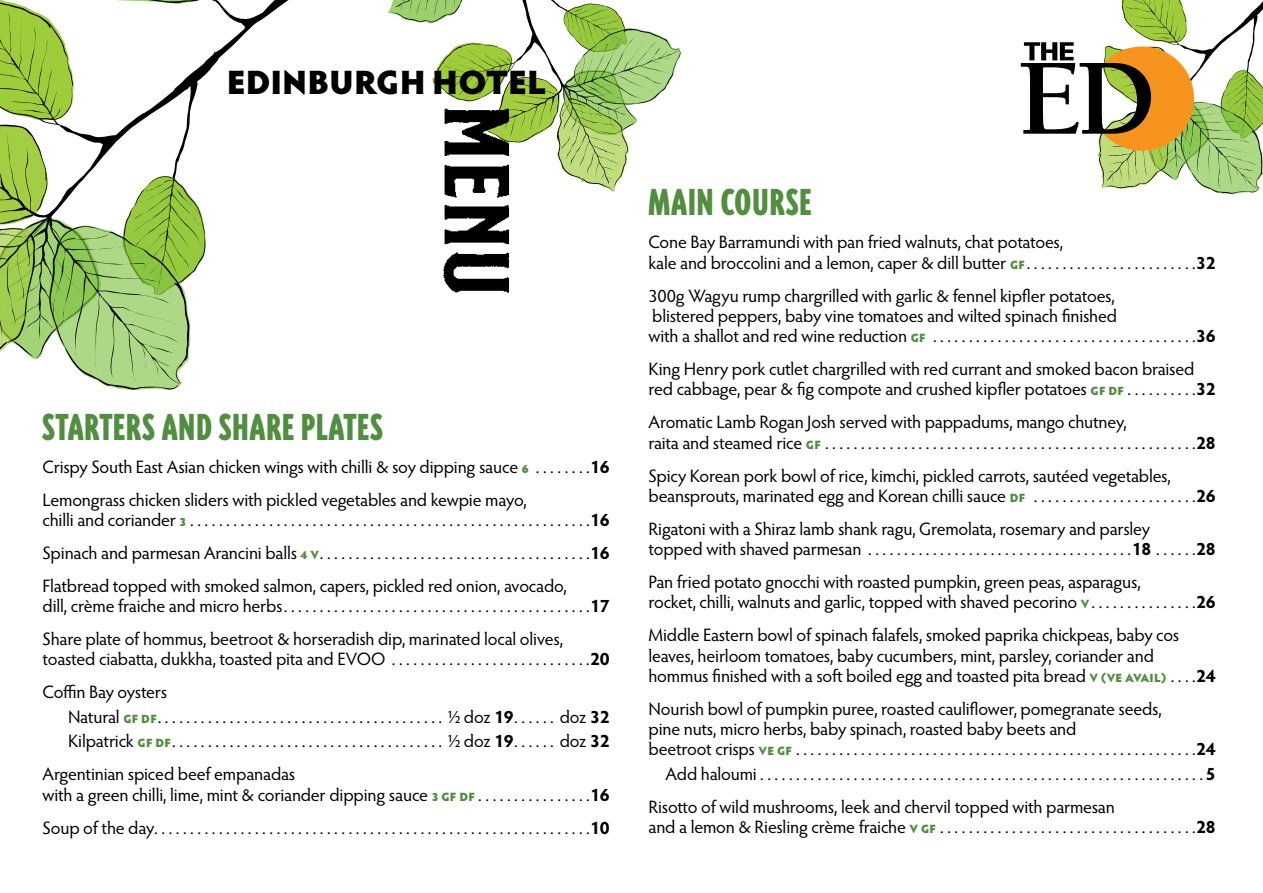
<style>
.page{position:relative;width:1263px;height:893px;background:#fff}
.page>*{position:absolute;margin:0;border:0;box-sizing:border-box;transform-origin:0 0}
.t1{font:900 43.5px "Triplex Cond";letter-spacing:.015em;color:#518e40}
.t2{font:900 33.9px "Hypatia Sans Pro";color:#000}
.t3{font:18px/20.2px "Hypatia Sans Pro";letter-spacing:-.01em;color:#000}
.s1{font-weight:900;font-size:12px;color:#518e40}
.s2{font-weight:700}
</style>
<div class="page">
<svg style="left:388px;top:0;width:293px;height:192px"></svg>
<svg style="left:209px;top:0;width:80px;height:71px"></svg>
<svg style="left:0;top:0;width:209px;height:391px"></svg>
<svg style="left:1021px;top:0;width:242px;height:194px"></svg>
<img style="left:439px;top:94px;width:110px;height:200px">
<h2 class="t2" style="left:227px;top:58px;width:321px">EDINBURGH HOTEL</h2>
<h1 class="t1" style="left:43px;top:406px;width:342px">STARTERS AND SHARE PLATES</h1>
<p class="t3" style="left:43px;top:449px;width:569px;line-height:33px">Crispy South East Asian chicken wings with chilli &amp; soy dipping sauce <span class="s1">6</span> . . . . . . . <span class="s2">16<br></span>Lemongrass chicken sliders with pickled vegetables and kewpie mayo,</p>
<p class="t3" style="left:43px;top:503px;width:569px;line-height:33px;text-align:justify">chilli and coriander <span class="s1">3</span> . . . . . . . . . . . . . . . . . . . . . . . . . . . . . . . . . . . . . . . . . . . . . . . . . . . . . . . <span class="s2">16<br></span>Spinach and parmesan Arancini balls <span class="s1">4 V</span> . . . . . . . . . . . . . . . . . . . . . . . . . . . . . . . . . . . . . <span class="s2">16<br></span>Flatbread topped with smoked salmon, capers, pickled red onion, avocado,</p>
<p class="t3" style="left:43px;top:589px;width:568px;line-height:33px">dill, crème fraiche and micro herbs . . . . . . . . . . . . . . . . . . . . . . . . . . . . . . . . . . . . . . . . . . <span class="s2">17<br></span>Share plate of hommus, beetroot &amp; horseradish dip, marinated local olives,</p>
<p class="t3" style="left:43px;top:642px;width:568px;line-height:33px">toasted ciabatta, dukkha, toasted pita and EVOO . . . . . . . . . . . . . . . . . . . . . . . . . . . <span class="s2">20<br></span>Coffin Bay oysters</p>
<p class="t3" style="left:68px;top:704px;width:543px;line-height:24.5px">Natural <span class="s1">GF DF</span> . . . . . . . . . . . . . . . . . . . . . . . . . . . . . . . . . . . . . . . . ½ doz <span class="s2">19</span> . . . . . . doz <span class="s2">32<br></span>Kilpatrick <span class="s1">GF DF</span> . . . . . . . . . . . . . . . . . . . . . . . . . . . . . . . . . . . . . . ½ doz <span class="s2">19</span> . . . . . . doz <span class="s2">32</span></p>
<p class="t3" style="left:43px;top:764px;width:569px">Argentinian spiced beef empanadas<br>with a green chilli, lime, mint &amp; coriander dipping sauce <span class="s1">3 GF DF</span> . . . . . . . . . . . . . . . <span class="s2">16</span></p>
<p class="t3" style="left:43px;top:817px;width:568px">Soup of the day . . . . . . . . . . . . . . . . . . . . . . . . . . . . . . . . . . . . . . . . . . . . . . . . . . . . . . . . . . . . <span class="s2">10</span></p>
<h1 class="t1" style="left:648px;top:181px;width:165px">MAIN COURSE</h1>
<p class="t3" style="left:648px;top:231px;width:569px">Cone Bay Barramundi with pan fried walnuts, chat potatoes,<br>kale and broccolini and a lemon, caper &amp; dill butter <span class="s1">GF</span> . . . . . . . . . . . . . . . . . . . . . . . <span class="s2">32</span></p>
<p class="t3" style="left:648px;top:285px;width:568px">300g Wagyu rump chargrilled with garlic &amp; fennel kipfler potatoes,<br>blistered peppers, baby vine tomatoes and wilted spinach finished<br>with a shallot and red wine reduction <span class="s1">GF</span> . . . . . . . . . . . . . . . . . . . . . . . . . . . . . . . . . . . . <span class="s2">36</span></p>
<p class="t3" style="left:648px;top:358px;width:568px">King Henry pork cutlet chargrilled with red currant and smoked bacon braised red cabbage, pear &amp; fig compote and crushed kipfler potatoes <span class="s1">GF DF</span> . . . . . . . . . <span class="s2">32</span></p>
<p class="t3" style="left:648px;top:411px;width:569px">Aromatic Lamb Rogan Josh served with pappadums, mango chutney,<br>raita and steamed rice <span class="s1">GF</span> . . . . . . . . . . . . . . . . . . . . . . . . . . . . . . . . . . . . . . . . . . . . . . . . . . . <span class="s2">28</span></p>
<p class="t3" style="left:648px;top:465px;width:568px">Spicy Korean pork bowl of rice, kimchi, pickled carrots, sautéed vegetables, beansprouts, marinated egg and Korean chilli sauce <span class="s1">DF</span> . . . . . . . . . . . . . . . . . . . . . . <span class="s2">26</span></p>
<p class="t3" style="left:648px;top:518px;width:568px">Rigatoni with a Shiraz lamb shank ragu, Gremolata, rosemary and parsley<br>topped with shaved parmesan . . . . . . . . . . . . . . . . . . . . . . . . . . . . . . . . . . . . <span class="s2">18</span> . . . . . <span class="s2">28</span></p>
<p class="t3" style="left:648px;top:571px;width:568px">Pan fried potato gnocchi with roasted pumpkin, green peas, asparagus,<br>rocket, chilli, walnuts and garlic, topped with shaved pecorino <span class="s1">V</span> . . . . . . . . . . . . . . <span class="s2">26</span></p>
<p class="t3" style="left:648px;top:624px;width:568px">Middle Eastern bowl of spinach falafels, smoked paprika chickpeas, baby cos leaves, heirloom tomatoes, baby cucumbers, mint, parsley, coriander and hommus finished with a soft boiled egg and toasted pita bread <span class="s1">V (VE AVAIL)</span> . . . <span class="s2">24</span></p>
<p class="t3" style="left:648px;top:698px;width:569px">Nourish bowl of pumpkin puree, roasted cauliflower, pomegranate seeds,<br>pine nuts, micro herbs, baby spinach, roasted baby beets and<br>beetroot crisps <span class="s1">VE GF</span> . . . . . . . . . . . . . . . . . . . . . . . . . . . . . . . . . . . . . . . . . . . . . . . . . . . . . . . <span class="s2">24</span></p>
<p class="t3" style="left:648px;top:757px;width:568px;line-height:33px;text-indent:17px">Add haloumi . . . . . . . . . . . . . . . . . . . . . . . . . . . . . . . . . . . . . . . . . . . . . . . . . . . . . . . . . . . . . <span class="s2">5<br></span>Risotto of wild mushrooms, leek and chervil topped with parmesan</p>
<p class="t3" style="left:648px;top:816px;width:569px">and a lemon &amp; Riesling crème fraiche <span class="s1">V GF</span> . . . . . . . . . . . . . . . . . . . . . . . . . . . . . . . . . . . <span class="s2">28</span></p>
</div>
